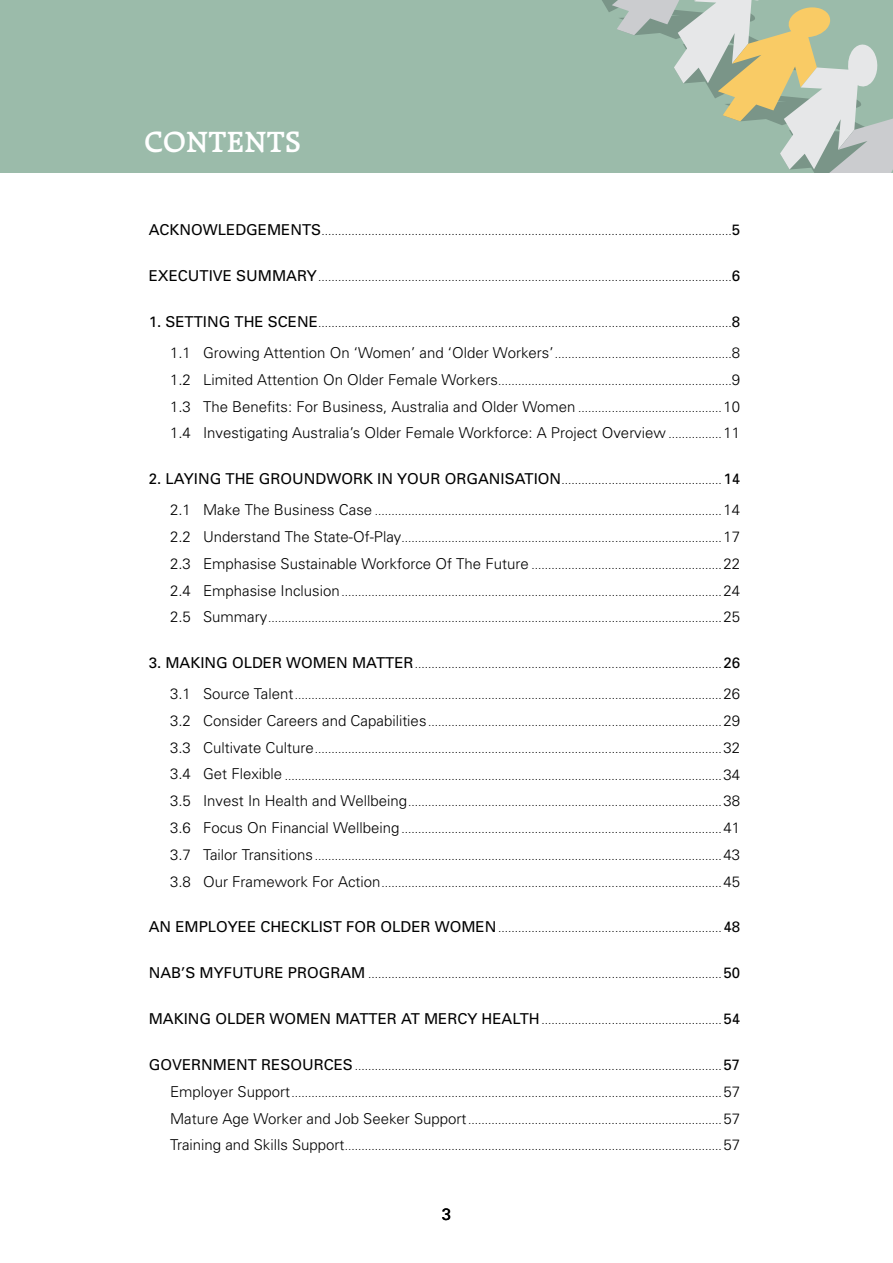
<style>
.page{position:relative;width:893px;height:1263px;background:#fff}
.page>*{position:absolute;margin:0;border:0;box-sizing:border-box;transform-origin:0 0}
.t1{font:600 31.5px "Raleigh";color:#fff}
.t2{font:16.5px "Univers";color:#000}
.t3{font:300 15px/26.7px "Univers";color:#000}
.t4{font:15px "Univers";color:#000}
.t5{font:300 12px "Univers";color:#000}
.s1{font-weight:400;font-size:15px}
.s2{font-size:15px}
.s3{font-size:12px}
</style>
<div class="page">
<div style="left:0;top:0;width:893px;height:172px;background:#9bbbaa"></div>
<svg style="left:602px;top:0;width:291px;height:172px"></svg>
<h1 class="t1" style="left:145px;top:124px;width:158px">CONTENTS</h1>
<p class="t4" style="left:149px;top:221px;width:144px">ACKNOWLEDGEMENT</p>
<p class="t5" style="left:311px;top:224px;width:430px"><span class="s1">S</span>...........................................................................................................................<span class="s1">5</span></p>
<p class="t5" style="left:149px;top:270px;width:593px"><span class="s1">EXECUTIVE SUMMARY</span>............................................................................................................................<span class="s1">6</span></p>
<p class="t4" style="left:149px;top:312px;width:37px">1. SETT</p>
<p class="t4" style="left:203px;top:312px;width:86px">ING THE SCENE</p>
<p class="t5" style="left:318px;top:316px;width:424px">............................................................................................................................<span class="s1">8</span></p>
<p class="t5" style="left:170px;top:347px;width:571px"><span class="s2">1.1 Growing Attention On ‘Women’ and ‘Older Workers’</span>.....................................................<span class="s2">8</span></p>
<p class="t5" style="left:170px;top:373px;width:571px"><span class="s2">1.2 Limited Attention On Older Female Workers</span>......................................................................<span class="s2">9</span></p>
<p class="t3" style="left:170px;top:393px;width:571px">1.3 The Benefits: For Business, Australia and Older Women <span class="s3">...........................................</span>10<br>1.4 Investigating Australia’s Older Female Workforce: A Project Overview <span class="s3">................</span>11</p>
<p class="t5" style="left:149px;top:473px;width:593px"><span class="s1">2. LAYING THE GROUNDWORK IN YOUR ORGANISATION</span> ................................................<span class="s1">14</span></p>
<p class="t5" style="left:170px;top:504px;width:571px"><span class="s2">2.1 Make The Business Case</span> ........................................................................................................<span class="s2">14</span></p>
<p class="t5" style="left:170px;top:531px;width:571px"><span class="s2">2.2 Understand The State-Of-Play</span>................................................................................................<span class="s2">17</span></p>
<p class="t5" style="left:170px;top:557px;width:571px"><span class="s2">2.3 Emphasise Sustainable Workforce Of The Future</span> .........................................................<span class="s2">22</span></p>
<p class="t5" style="left:170px;top:584px;width:571px"><span class="s2">2.4 Emphasise Inclusion</span>..................................................................................................................<span class="s2">24</span></p>
<p class="t5" style="left:170px;top:611px;width:571px"><span class="s2">2.5 Summary</span>........................................................................................................................................<span class="s2">25</span></p>
<p class="t4" style="left:149px;top:653px;width:228px">3. MAKIN G OLDER WOMEN MATTER</p>
<p class="t5" style="left:415px;top:657px;width:327px">............................................................................................<span class="s1">26</span></p>
<p class="t5" style="left:170px;top:688px;width:571px"><span class="s2">3.1 Source Talent</span>................................................................................................................................<span class="s2">26</span></p>
<p class="t5" style="left:170px;top:714px;width:571px"><span class="s2">3.2 Consider Careers and Capabilities</span>........................................................................................<span class="s2">29</span></p>
<p class="t5" style="left:170px;top:741px;width:571px"><span class="s2">3.3 Cultivate Culture</span>..........................................................................................................................<span class="s2">32</span></p>
<p class="t5" style="left:170px;top:768px;width:571px"><span class="s2">3.4 Get Flexible</span> ...................................................................................................................................<span class="s2">34</span></p>
<p class="t5" style="left:170px;top:795px;width:571px"><span class="s2">3.5 Invest In Health and Wellbeing</span>..............................................................................................<span class="s2">38</span></p>
<p class="t5" style="left:170px;top:821px;width:571px"><span class="s2">3.6 Focus On Financial Wellbeing</span> ................................................................................................<span class="s2">41</span></p>
<p class="t5" style="left:170px;top:848px;width:571px"><span class="s2">3.7 Tailor Transitions</span> ..........................................................................................................................<span class="s2">43</span></p>
<p class="t5" style="left:170px;top:875px;width:571px"><span class="s2">3.8 Our Framework For Action</span>......................................................................................................<span class="s2">45</span></p>
<p class="t5" style="left:149px;top:921px;width:593px"><span class="s1">AN EMPLOYEE CHECKLIST FOR OLDER WOMEN</span> ...................................................................<span class="s1">48</span></p>
<p class="t5" style="left:149px;top:967px;width:593px"><span class="s1">NAB’S MYFUTURE PROGRAM</span> ..........................................................................................................<span class="s1">50</span></p>
<p class="t4" style="left:149px;top:1009px;width:212px">MAKIN G OLDER WOMEN MATTER</p>
<p class="t4" style="left:401px;top:1009px;width:48px">AT MERC</p>
<p class="t5" style="left:467px;top:1013px;width:274px"><span class="s1">Y HEALTH</span> ......................................................<span class="s1">54</span></p>
<p class="t4" style="left:149px;top:1055px;width:44px">GOVERN</p>
<p class="t4" style="left:213px;top:1055px;width:25px">MENT</p>
<p class="t4" style="left:261px;top:1055px;width:63px">RESOURCE</p>
<p class="t5" style="left:343px;top:1058px;width:399px"><span class="s1">S</span>..............................................................................................................<span class="s1">57</span></p>
<p class="t5" style="left:170px;top:1085px;width:571px"><span class="s2">Employer Support</span>.................................................................................................................................<span class="s2">57</span></p>
<p class="t5" style="left:170px;top:1112px;width:571px"><span class="s2">Mature Age Worker and Job Seeker Support</span>............................................................................<span class="s2">57</span></p>
<p class="t5" style="left:170px;top:1139px;width:571px"><span class="s2">Training and Skills Support</span>.................................................................................................................<span class="s2">57</span></p>
<h2 class="t2" style="left:442px;top:1204px;width:11px">3</h2>
</div>
